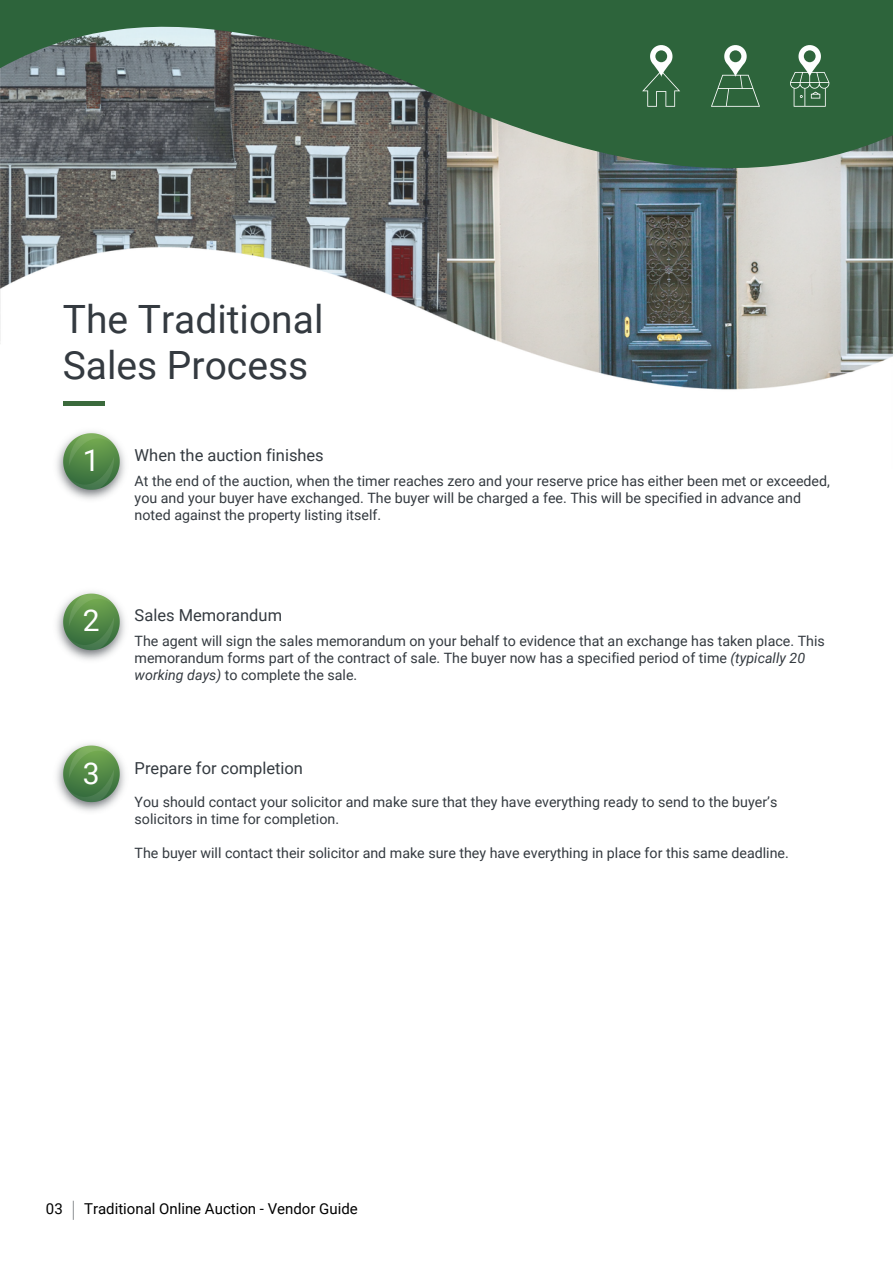
<style>
.page{position:relative;width:893px;height:1264px;background:#fff}
.page>*{position:absolute;margin:0;border:0;box-sizing:border-box;transform-origin:0 0}
.t1{font:39px/46px "Roboto";color:#343a40}
.t2{font:30px "Roboto";color:#fff}
.t3{font:16.5px "Roboto";color:#343a40}
.t4{font:15px "Roboto";color:#000}
.t5{font:14.25px/16.8px "Roboto";color:#343a40}
.s1{font-style:italic}
</style>
<div class="page">
<img style="left:0;top:185px;width:892px;height:221px">
<img style="left:56px;top:431px;width:69px;height:69px">
<svg style="left:63px;top:433px;width:57px;height:58px"></svg>
<svg style="left:0;top:0;width:892px;height:185px;fill:#2d643b"></svg>
<svg style="left:73px;top:1200px;width:1px;height:19px"></svg>
<img style="left:56px;top:592px;width:69px;height:68px">
<svg style="left:63px;top:593px;width:57px;height:58px"></svg>
<img style="left:56px;top:743px;width:69px;height:69px">
<svg style="left:63px;top:745px;width:57px;height:58px"></svg>
<hr style="left:63px;top:401px;width:42px;height:4px;background:#3b6a3c">
<svg style="left:642px;top:44px;width:38px;height:63px"></svg>
<svg style="left:711px;top:44px;width:49px;height:63px"></svg>
<svg style="left:790px;top:44px;width:39px;height:63px"></svg>
<h1 class="t1" style="left:63px;top:296px;width:262px">The Traditional<br>Sales Process</h1>
<h2 class="t2" style="left:83px;top:443px;width:18px">1</h2>
<p class="t3" style="left:135px;top:446px;width:191px">When the auction finishes</p>
<p class="t5" style="left:135px;top:472px;width:696px">At the end of the auction, when the timer reaches zero and your reserve price has either been met or exceeded, you and your buyer have exchanged. The buyer will be charged a fee. This will be specified in advance and noted against the property listing itself.</p>
<h2 class="t2" style="left:83px;top:603px;width:18px">2</h2>
<p class="t3" style="left:135px;top:606px;width:149px">Sales Memorandum</p>
<p class="t5" style="left:135px;top:633px;width:691px">The agent will sign the sales memorandum on your behalf to evidence that an exchange has taken place. This memorandum forms part of the contract of sale. The buyer now has a specified period of time <span class="s1">(typically 20 working days)</span> to complete the sale.</p>
<h2 class="t2" style="left:83px;top:756px;width:18px">3</h2>
<p class="t3" style="left:135px;top:758px;width:170px">Prepare for completion</p>
<p class="t5" style="left:135px;top:794px;width:644px">You should contact your solicitor and make sure that they have everything ready to send to the buyer’s solicitors in time for completion.</p>
<p class="t5" style="left:135px;top:844px;width:655px">The buyer will contact their solicitor and make sure they have everything in place for this same deadline.</p>
<p class="t4" style="left:46px;top:1199px;width:18px">03</p>
<p class="t4" style="left:84px;top:1199px;width:275px">Traditional Online Auction - Vendor Guide</p>
</div>
